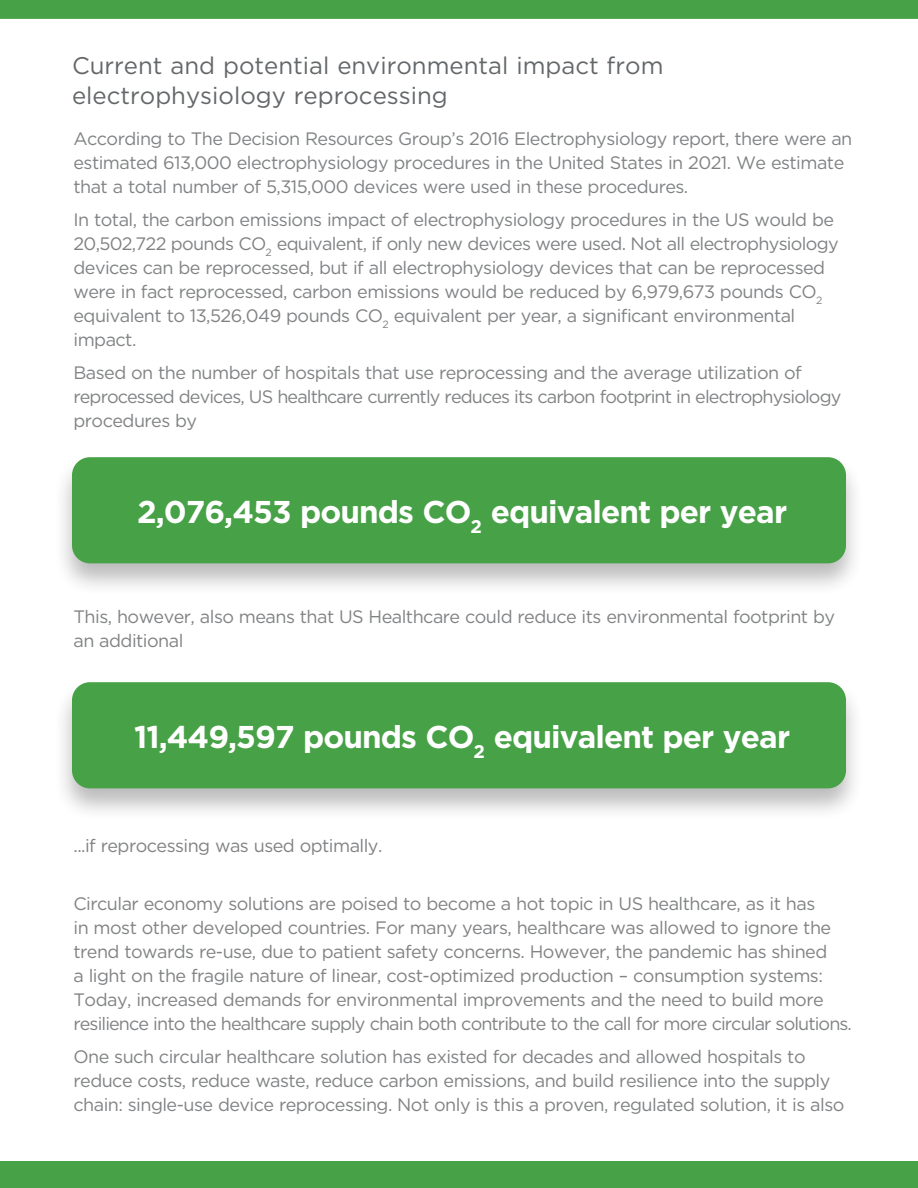
<style>
.page{position:relative;width:918px;height:1188px;background:#fff}
.page>*{position:absolute;margin:0;border:0;box-sizing:border-box;transform-origin:0 0}
.Chart_Head{font:700 31.5px "Gotham";letter-spacing:-.03em;color:#fff}
.Chart_Head-2{font:24px/30px "Gotham";color:#646769}
.Chart_Head-3{font:18px/24px "Gotham";letter-spacing:-.03em;color:#808284}
.Chart_Head-4{font:18px/24px "Gotham";letter-spacing:-.05em;color:#808284}
</style>
<div class="page">
<div style="left:0;top:0;width:918px;height:19px;background:#47a146"></div>
<div style="left:0;top:1161px;width:918px;height:27px;background:#47a146"></div>
<div style="left:54px;top:454px;width:810px;height:143px;background:#231f20;opacity:.3"></div>
<div style="left:72px;top:457px;width:774px;height:106px;background:#47a146;border-radius:18px"></div>
<div style="left:54px;top:679px;width:810px;height:143px;background:#231f20;opacity:.3"></div>
<div style="left:72px;top:682px;width:774px;height:106px;background:#47a146;border-radius:18px"></div>
<p class="Chart_Head-2" style="left:72px;top:50px;width:593px">Current and potential environmental impact from electrophysiology reprocessing</p>
<p class="Chart_Head-3" style="left:74px;top:126px;width:780px">According to The Decision Resources Group’s 2016 Electrophysiology report, there were an estimated 613,000 electrophysiology procedures in the United States in 2021. We estimate that a total number of 5,315,000 devices were used in these procedures.</p>
<p class="Chart_Head-3" style="left:74px;top:207px;width:767px">In total, the carbon emissions impact of electrophysiology procedures in the US would be 20,502,722 pounds CO<sub>2</sub> equivalent, if only new devices were used. Not all electrophysiology devices can be reprocessed, but if all electrophysiology devices that can be reprocessed were in fact reprocessed, carbon emissions would be reduced by 6,979,673 pounds CO<sub>2 </sub>equivalent to 13,526,049 pounds CO<sub>2</sub> equivalent per year, a significant environmental impact.</p>
<p class="Chart_Head-4" style="left:74px;top:360px;width:769px">Based on the number of hospitals that use reprocessing and the average utilization of reprocessed devices, US healthcare currently reduces its carbon footprint in electrophysiology procedures by</p>
<p class="Chart_Head" style="left:137px;top:493px;width:652px">2,076,453 pounds CO<sub>2</sub> equivalent per year</p>
<p class="Chart_Head-3" style="left:74px;top:605px;width:763px">This, however, also means that US Healthcare could reduce its environmental footprint by an additional</p>
<p class="Chart_Head" style="left:134px;top:718px;width:658px">11,449,597 pounds CO<sub>2</sub> equivalent per year</p>
<p class="Chart_Head-3" style="left:74px;top:833px;width:310px">...if reprocessing was used optimally.</p>
<p class="Chart_Head-3" style="left:74px;top:891px;width:780px">Circular economy solutions are poised to become a hot topic in US healthcare, as it has<br>in most other developed countries. For many years, healthcare was allowed to ignore the trend towards re-use, due to patient safety concerns. However, the pandemic has shined<br>a light on the fragile nature of linear, cost-optimized production – consumption systems:<br>Today, increased demands for environmental improvements and the need to build more resilience into the healthcare supply chain both contribute to the call for more circular solutions.</p>
<p class="Chart_Head-3" style="left:74px;top:1044px;width:772px">One such circular healthcare solution has existed for decades and allowed hospitals to reduce costs, reduce waste, reduce carbon emissions, and build resilience into the supply chain: single-use device reprocessing. Not only is this a proven, regulated solution, it is also</p>
</div>
